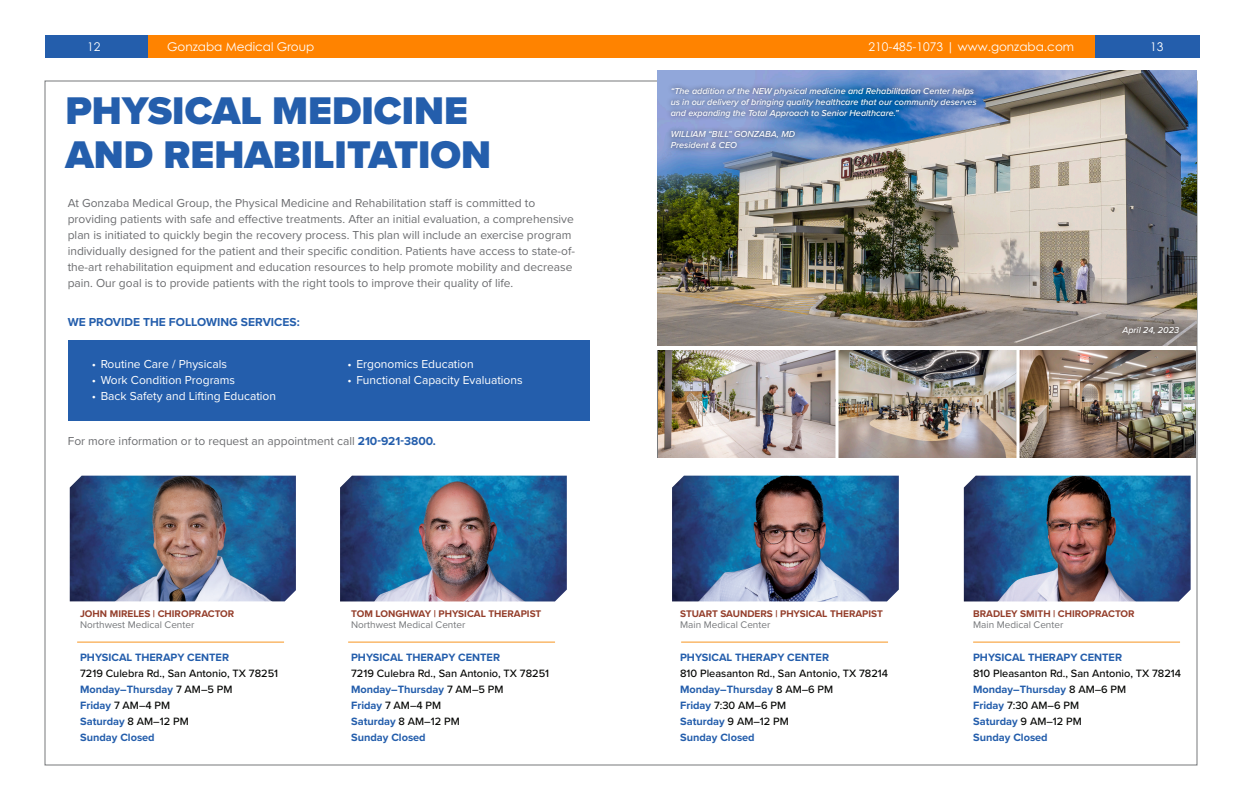
<style>
.page{position:relative;width:1242px;height:810px;background:#fff}
.page>*{position:absolute;margin:0;border:0;box-sizing:border-box;transform-origin:0 0}
.PROX_TITLES{font:900 40px "Proxima Nova";color:#245eac}
.PROX_CONTENT{font:12px/16px "Proxima Nova";color:#6c6d70}
.t1{font:12px "Proxima Nova";color:#fff}
.t2{font:12px "Century Gothic Pro";color:#fff}
.PROX_CONTENT-2{font:700 12px "Proxima Nova";color:#245eac}
.mont{font:700 11px/16px "Proxima Nova";color:#245eac}
.mont-2{font:500 11px "Proxima Nova";color:#040503}
.Names{font:700 10px "Proxima Nova";color:#943e2b}
.CREDS{font:10px "Proxima Nova";color:#76787b}
.PROX-MANAGED-Bullets{font:italic 500 9px/10.8px "Proxima Nova";color:#fff}
.s1{font-weight:700;color:#245eac}
.s2{font-weight:500;color:#040503}
</style>
<div class="page">
<img style="left:70px;top:476px;width:226px;height:125px">
<img style="left:340px;top:476px;width:227px;height:125px">
<img style="left:672px;top:476px;width:227px;height:125px">
<img style="left:964px;top:476px;width:227px;height:125px">
<img style="left:657px;top:70px;width:540px;height:276px">
<div style="left:68px;top:340px;width:522px;height:81px;background:#245eac"></div>
<img style="left:1020px;top:350px;width:176px;height:108px">
<img style="left:838px;top:350px;width:178px;height:108px">
<img style="left:657px;top:350px;width:179px;height:108px">
<svg style="left:1016px;top:350px;width:4px;height:108px"></svg>
<div style="left:666px;top:83px;width:315px;height:71px;background:#231f20;opacity:.75"></div>
<div style="left:1117px;top:322px;width:67px;height:18px;background:#231f20;opacity:.75"></div>
<hr style="left:348px;top:642px;width:207px;height:1px;background:#f79521">
<hr style="left:681px;top:642px;width:207px;height:1px;background:#f79521">
<hr style="left:973px;top:642px;width:207px;height:1px;background:#f79521">
<hr style="left:77px;top:642px;width:207px;height:1px;background:#f79521">
<div style="left:45px;top:35px;width:103px;height:23px;background:#245eac"></div>
<div style="left:1095px;top:35px;width:105px;height:23px;background:#245eac"></div>
<div style="left:149px;top:35px;width:472px;height:23px;background:#ff8300"></div>
<div style="left:621px;top:35px;width:474px;height:23px;background:#ff8300"></div>
<p class="t2" style="left:87px;top:39px;width:15px">12</p>
<p class="t2" style="left:167px;top:39px;width:149px">Gonzaba Medical Group</p>
<p class="t2" style="left:869px;top:39px;width:207px">210-485-1073 | www.gonzaba.com</p>
<p class="t2" style="left:1150px;top:39px;width:15px">13</p>
<p class="PROX_TITLES" style="left:66px;top:81px;width:404px">PHYSICAL MEDICINE</p>
<p class="PROX_TITLES" style="left:66px;top:125px;width:427px">AND REHABILITATION</p>
<p class="PROX_CONTENT" style="left:68px;top:195px;width:509px">At Gonzaba Medical Group, the Physical Medicine and Rehabilitation staff is committed to providing patients with safe and effective treatments. After an initial evaluation, a comprehensive plan is initiated to quickly begin the recovery process. This plan will include an exercise program individually designed for the patient and their specific condition. Patients have access to state-of&shy;the-art rehabilitation equipment and education resources to help promote mobility and decrease pain. Our goal is to provide patients with the right tools to improve their quality of life.</p>
<p class="PROX_CONTENT-2" style="left:68px;top:314px;width:233px">WE PROVIDE THE FOLLOWING SERVICES:</p>
<p class="t1" style="left:92px;top:355px;width:137px">• Routine Care / Physicals</p>
<p class="t1" style="left:92px;top:371px;width:145px">• Work Condition Programs</p>
<p class="t1" style="left:92px;top:387px;width:186px">• Back Safety and Lifting Education</p>
<p class="t1" style="left:347px;top:355px;width:128px">• Ergonomics Education</p>
<p class="t1" style="left:347px;top:371px;width:177px">• Functional Capacity Evaluations</p>
<p class="PROX_CONTENT" style="left:68px;top:433px;width:370px">For more information or to request an appointment call <span class="s1">210-921-3800.</span></p>
<p class="Names" style="left:80px;top:606px;width:156px">JOHN MIRELES | CHIROPRACTOR</p>
<p class="CREDS" style="left:80px;top:617px;width:116px">Northwest Medical Center</p>
<p class="mont" style="left:80px;top:649px;width:150px">PHYSICAL THERAPY CENTER</p>
<p class="mont-2" style="left:80px;top:665px;width:200px">7219 Culebra Rd., San Antonio, TX 78251</p>
<p class="mont" style="left:80px;top:681px;width:154px">Monday–Thursday <span class="s2">7 AM–5 PM<br></span>Friday <span class="s2">7 AM–4 PM</span></p>
<p class="mont" style="left:80px;top:713px;width:110px">Saturday <span class="s2">8 AM–12 PM<br></span>Sunday Closed</p>
<p class="Names" style="left:351px;top:606px;width:192px">TOM LONGHWAY | PHYSICAL THERAPIST</p>
<p class="CREDS" style="left:351px;top:617px;width:116px">Northwest Medical Center</p>
<p class="mont" style="left:351px;top:649px;width:150px">PHYSICAL THERAPY CENTER</p>
<p class="mont-2" style="left:351px;top:665px;width:200px">7219 Culebra Rd., San Antonio, TX 78251</p>
<p class="mont" style="left:351px;top:681px;width:154px">Monday–Thursday <span class="s2">7 AM–5 PM<br></span>Friday <span class="s2">7 AM–4 PM</span></p>
<p class="mont" style="left:351px;top:713px;width:110px">Saturday <span class="s2">8 AM–12 PM<br></span>Sunday Closed</p>
<p class="PROX-MANAGED-Bullets" style="left:671px;top:85px;width:308px">“The addition of the NEW physical medicine and Rehabilitation Center helps us in our delivery of bringing quality healthcare that our community deserves and expanding the Total Approach to Senior Healthcare.”</p>
<p class="PROX-MANAGED-Bullets" style="left:671px;top:129px;width:126px">WILLIAM “BILL” GONZABA, MD</p>
<p class="PROX-MANAGED-Bullets" style="left:671px;top:139px;width:68px">President &amp; CEO</p>
<p class="PROX-MANAGED-Bullets" style="left:1122px;top:325px;width:58px">April 24, 2023</p>
<p class="Names" style="left:680px;top:606px;width:204px">STUART SAUNDERS | PHYSICAL THERAPIST</p>
<p class="CREDS" style="left:680px;top:617px;width:92px">Main Medical Center</p>
<p class="mont" style="left:680px;top:649px;width:150px">PHYSICAL THERAPY CENTER</p>
<p class="mont-2" style="left:680px;top:665px;width:209px">810 Pleasanton Rd., San Antonio, TX 78214</p>
<p class="mont" style="left:680px;top:681px;width:155px">Monday–Thursday <span class="s2">8 AM–6 PM<br></span>Friday <span class="s2">7:30 AM–6 PM</span></p>
<p class="mont" style="left:680px;top:713px;width:110px">Saturday <span class="s2">9 AM–12 PM<br></span>Sunday Closed</p>
<p class="Names" style="left:973px;top:606px;width:163px">BRADLEY SMITH | CHIROPRACTOR</p>
<p class="CREDS" style="left:973px;top:617px;width:92px">Main Medical Center</p>
<p class="mont" style="left:973px;top:649px;width:150px">PHYSICAL THERAPY CENTER</p>
<p class="mont-2" style="left:973px;top:665px;width:209px">810 Pleasanton Rd., San Antonio, TX 78214</p>
<p class="mont" style="left:973px;top:681px;width:155px">Monday–Thursday <span class="s2">8 AM–6 PM<br></span>Friday <span class="s2">7:30 AM–6 PM</span></p>
<p class="mont" style="left:973px;top:713px;width:110px">Saturday <span class="s2">9 AM–12 PM<br></span>Sunday Closed</p>
</div>
